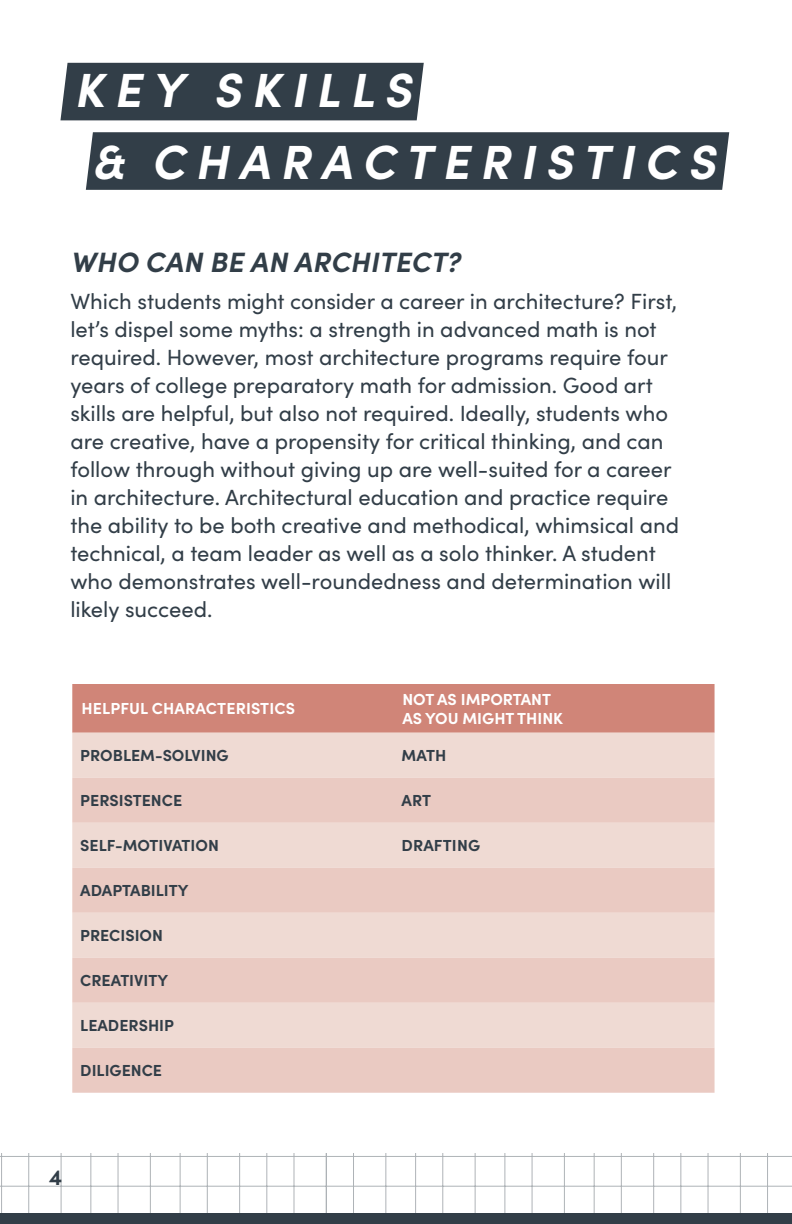
<style>
.page{position:relative;width:792px;height:1224px;background:#fff}
.page>*{position:absolute;margin:0;border:0;box-sizing:border-box;transform-origin:0 0}
.Page_Title{font:italic 700 48px "Sofia Pro";letter-spacing:.21em;color:#fff}
.Sub-header{font:italic 700 28px "Sofia Pro";letter-spacing:.01em;color:#323e48}
.Copy{font:22px/28px "Sofia Pro";color:#323e48}
.t1{font:700 22px "Sofia Pro";color:#323e48}
.Copy-2{font:700 16px "Sofia Pro";color:#323e48}
.Copy-3{font:700 16px/19.2px "Sofia Pro";color:#fff}
</style>
<div class="page">
<hr style="left:0;top:1153px;width:1px;height:71px;background:#323e48">
<hr style="left:1px;top:1153px;width:1px;height:71px;background:#323e48">
<hr style="left:28px;top:1153px;width:1px;height:71px;background:#323e48">
<hr style="left:61px;top:1153px;width:1px;height:71px;background:#323e48">
<hr style="left:91px;top:1153px;width:1px;height:71px;background:#323e48">
<hr style="left:118px;top:1153px;width:1px;height:71px;background:#323e48">
<hr style="left:150px;top:1153px;width:1px;height:71px;background:#323e48">
<hr style="left:180px;top:1153px;width:1px;height:71px;background:#323e48">
<hr style="left:207px;top:1153px;width:1px;height:71px;background:#323e48">
<hr style="left:239px;top:1153px;width:1px;height:71px;background:#323e48">
<hr style="left:266px;top:1153px;width:1px;height:71px;background:#323e48">
<hr style="left:294px;top:1153px;width:1px;height:71px;background:#323e48">
<hr style="left:326px;top:1153px;width:1px;height:71px;background:#323e48">
<hr style="left:353px;top:1153px;width:1px;height:71px;background:#323e48">
<hr style="left:386px;top:1153px;width:1px;height:71px;background:#323e48">
<hr style="left:415px;top:1153px;width:1px;height:71px;background:#323e48">
<hr style="left:442px;top:1153px;width:1px;height:71px;background:#323e48">
<hr style="left:475px;top:1153px;width:1px;height:71px;background:#323e48">
<hr style="left:505px;top:1153px;width:1px;height:71px;background:#323e48">
<hr style="left:532px;top:1153px;width:1px;height:71px;background:#323e48">
<hr style="left:564px;top:1153px;width:1px;height:71px;background:#323e48">
<hr style="left:594px;top:1153px;width:1px;height:71px;background:#323e48">
<hr style="left:621px;top:1153px;width:1px;height:71px;background:#323e48">
<hr style="left:653px;top:1153px;width:1px;height:71px;background:#323e48">
<hr style="left:681px;top:1153px;width:1px;height:71px;background:#323e48">
<hr style="left:708px;top:1153px;width:1px;height:71px;background:#323e48">
<hr style="left:740px;top:1153px;width:1px;height:71px;background:#323e48">
<hr style="left:767px;top:1153px;width:1px;height:71px;background:#323e48">
<hr style="left:791px;top:1153px;width:1px;height:71px;background:#323e48">
<hr style="left:0;top:1186px;width:792px;height:1px;background:#323e48">
<hr style="left:0;top:1156px;width:792px;height:1px;background:#323e48">
<hr style="left:0;top:1153px;width:792px;height:1px;background:#323e48">
<div style="left:0;top:1213px;width:791px;height:11px;background:#323e48"></div>
<div style="left:86px;top:132px;width:643px;height:58px;background:#323e48"></div>
<div style="left:60px;top:63px;width:364px;height:57px;background:#323e48"></div>
<div style="left:72px;top:684px;width:643px;height:49px;background:#d08578"></div>
<div style="left:72px;top:733px;width:643px;height:45px;background:#efdad3"></div>
<svg style="left:72px;top:778px;width:643px;height:315px;fill:#eacac2"></svg>
<h1 class="Page_Title" style="left:74px;top:54px;width:339px">KEY SKILLS</h1>
<h1 class="Page_Title" style="left:92px;top:126px;width:625px">&amp; CHARACTERISTICS</h1>
<h2 class="Sub-header" style="left:70px;top:241px;width:391px">WHO CAN BE AN ARCHITECT?</h2>
<p class="Copy" style="left:70px;top:286px;width:610px">Which students might consider a career in architecture? First, let’s dispel some myths: a strength in advanced math is not required. However, most architecture programs require four years of college preparatory math for admission. Good art skills are helpful, but also not required. Ideally, students who are creative, have a propensity for critical thinking, and can follow through without giving up are well-suited for a career in architecture. Architectural education and practice require the ability to be both creative and methodical, whimsical and technical, a team leader as well as a solo thinker. A student who demonstrates well-roundedness and determination will likely succeed.</p>
<p class="Copy-3" style="left:81px;top:698px;width:215px">HELPFUL CHARACTERISTICS</p>
<p class="Copy-3" style="left:402px;top:688px;width:162px">NOT AS IMPORTANT<br>AS YOU MIGHT THINK</p>
<p class="Copy-2" style="left:80px;top:743px;width:150px">PROBLEM-SOLVING</p>
<p class="Copy-2" style="left:402px;top:743px;width:47px">MATH</p>
<p class="Copy-2" style="left:80px;top:788px;width:103px">PERSISTENCE</p>
<p class="Copy-2" style="left:402px;top:788px;width:31px">ART</p>
<p class="Copy-2" style="left:80px;top:833px;width:140px">SELF-MOTIVATION</p>
<p class="Copy-2" style="left:402px;top:833px;width:80px">DRAFTING</p>
<p class="Copy-2" style="left:80px;top:878px;width:110px">ADAPTABILITY</p>
<p class="Copy-2" style="left:80px;top:923px;width:84px">PRECISION</p>
<p class="Copy-2" style="left:80px;top:968px;width:89px">CREATIVITY</p>
<p class="Copy-2" style="left:80px;top:1013px;width:95px">LEADERSHIP</p>
<p class="Copy-2" style="left:80px;top:1058px;width:83px">DILIGENCE</p>
<p class="t1" style="left:49px;top:1160px;width:15px">4</p>
</div>
